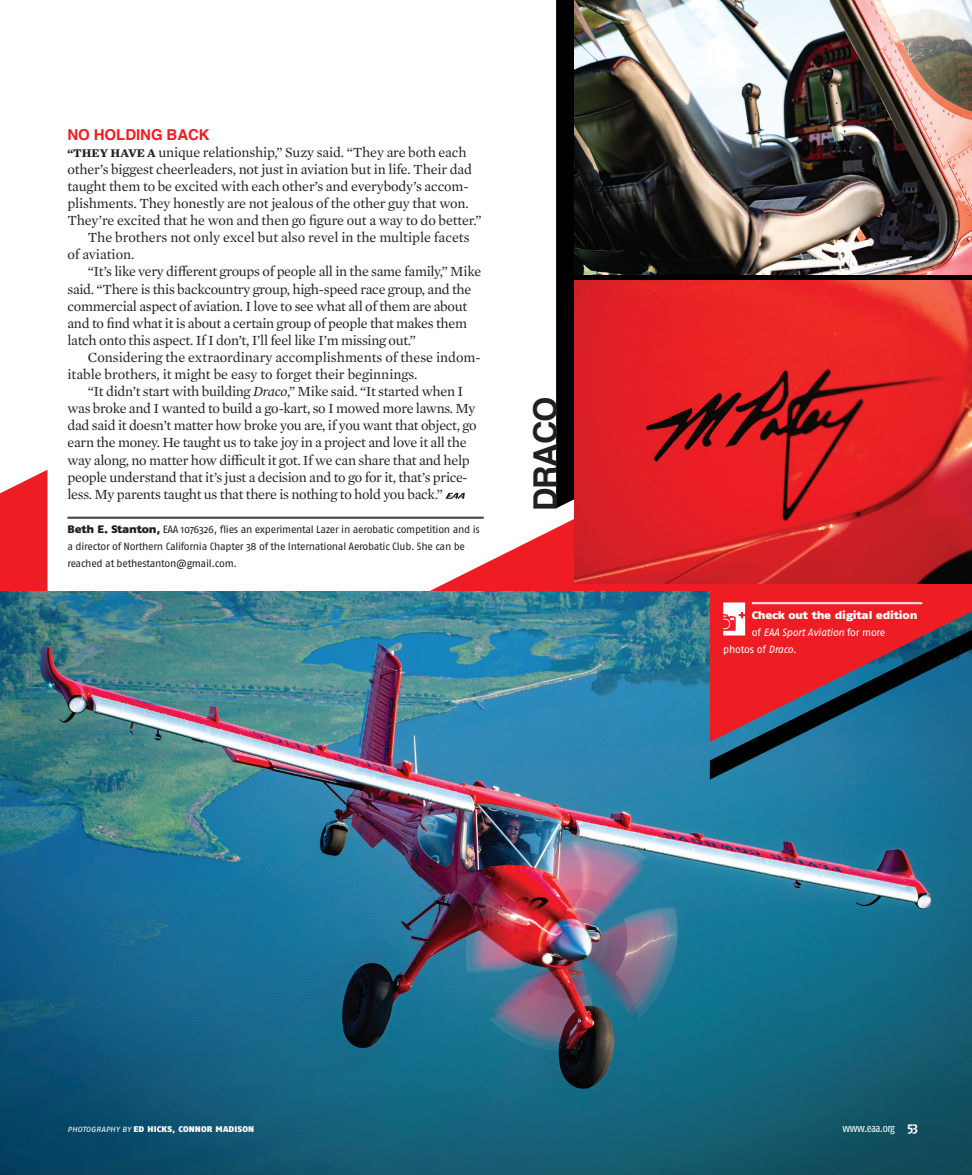
<style>
.page{position:relative;width:972px;height:1175px;background:#fff}
.page>*{position:absolute;margin:0;border:0;box-sizing:border-box;transform-origin:0 0}
.t1{font:700 32.4px "Helvetica";letter-spacing:-.04em;color:#231f20}
.t2{font:700 15px "Helvetica";letter-spacing:-.005em;color:#ee1d23}
.t3{font:14.25px "Mercury Text G1";letter-spacing:-.02em;color:#231f20}
.t4{font:14.25px "Mercury Text G1";color:#231f20}
.t5{font:condensed 11.25px "Fago OT";letter-spacing:-.045em;color:#fff}
.t6{font:900 10.8px "Fago OT Extd";letter-spacing:-.01em;color:#fff}
.t7{font:10.5px/17.1px "Fago OT";letter-spacing:-.03em;color:#231f20}
.t8{font:italic 10.5px/17.1px "Fago OT";letter-spacing:-.02em;color:#fff}
.t9{font:900 8.25px "Fago OT Extd";letter-spacing:.02em;color:#fff}
.s1{font-weight:700;font-size:12px}
.s2{font-style:italic}
.s3{font-family:"Fago OT Extd";font-weight:900;font-size:10.8px}
.s4{font-family:"Fago OT Extd";font-weight:900}
.s5{font-style:normal}
.s6{font-family:"Fago OT Extd Ita";font-weight:400;font-size:7.5px}
.s7{font-weight:700;font-size:13.5px}
</style>
<div class="page">
<svg style="left:0;top:469px;width:48px;height:122px;background:#ef363b"></svg>
<svg style="left:267px;top:492px;width:443px;height:99px"></svg>
<img style="left:0;top:591px;width:972px;height:583px">
<svg style="left:556px;top:0;width:416px;height:508px;background:#040404"></svg>
<div style="left:710px;top:584px;width:262px;height:18px;background:#ee1d23"></div>
<img style="left:574px;top:280px;width:398px;height:304px">
<img style="left:574px;top:0;width:398px;height:275px">
<hr style="left:68px;top:517px;width:416px;height:1px;background:#231f20">
<hr style="left:68px;top:518px;width:416px;height:1px;background:#231f20">
<svg style="left:445px;top:493px;width:20px;height:6px"></svg>
<svg style="left:710px;top:602px;width:262px;height:177px;background:#72475c"></svg>
<p class="t2" style="left:68px;top:122px;width:144px">NO HOLDING BACK</p>
<p class="t3" style="left:68px;top:142px;width:401px"><span class="s1">“THEY HAVE A</span> unique relationship,” Suzy said. “They are both each</p>
<p class="t3" style="left:67px;top:159px;width:406px">other’s biggest cheerleaders, not just in aviation but in life. Their dad</p>
<p class="t3" style="left:67px;top:176px;width:403px">taught them to be excited with each other’s and everybody’s accom-</p>
<p class="t3" style="left:67px;top:193px;width:403px">plishments. They honestly are not jealous of the other guy that won.</p>
<p class="t3" style="left:67px;top:210px;width:416px">They’re excited that he won and then go figure out a way to do better.”</p>
<p class="t4" style="left:88px;top:227px;width:383px">The brothers not only excel but also revel in the multiple facets</p>
<p class="t4" style="left:67px;top:244px;width:69px">of aviation.</p>
<p class="t3" style="left:88px;top:261px;width:395px">“It’s like very different groups of people all in the same family,” Mike</p>
<p class="t3" style="left:67px;top:278px;width:405px">said. “There is this backcountry group, high-speed race group, and the</p>
<p class="t3" style="left:67px;top:296px;width:401px">commercial aspect of aviation. I love to see what all of them are about</p>
<p class="t3" style="left:67px;top:313px;width:401px">and to find what it is about a certain group of people that makes them</p>
<p class="t3" style="left:67px;top:330px;width:350px">latch onto this aspect. If I don’t, I’ll feel like I’m missing out.”</p>
<p class="t4" style="left:88px;top:347px;width:394px">Considering the extraordinary accomplishments of these indom-</p>
<p class="t4" style="left:67px;top:364px;width:352px">itable brothers, it might be easy to forget their beginnings.</p>
<p class="t3" style="left:88px;top:381px;width:377px">“It didn’t start with building <span class="s2">Draco</span>,” Mike said. “It started when I</p>
<p class="t3" style="left:67px;top:398px;width:410px">was broke and I wanted to build a go-kart, so I mowed more lawns. My</p>
<p class="t3" style="left:67px;top:415px;width:411px">dad said it doesn’t matter how broke you are, if you want that object, go</p>
<p class="t3" style="left:67px;top:432px;width:401px">earn the money. He taught us to take joy in a project and love it all the</p>
<p class="t3" style="left:67px;top:449px;width:404px">way along, no matter how difficult it got. If we can share that and help</p>
<p class="t3" style="left:67px;top:467px;width:402px">people understand that it’s just a decision and to go for it, that’s price-</p>
<p class="t3" style="left:67px;top:484px;width:377px">less. My parents taught us that there is nothing to hold you back.”</p>
<p class="t7" style="left:67px;top:521px;width:414px"><span class="s3">Beth E. Stanton</span><span class="s4">,</span> EAA 1076326, flies an experimental Lazer in aerobatic competition and is a director of Northern California Chapter 38 of the International Aerobatic Club. She can be reached at bethestanton@gmail.com.</p>
<h1 class="t1" style="left:519px;top:511px;width:115px;rotate:-90deg">DRACO</h1>
<p class="t6" style="left:752px;top:608px;width:167px">Check out the digital edition</p>
<p class="t8" style="left:723px;top:623px;width:164px;text-indent:29px"><span class="s5">of</span> EAA Sport Aviation <span class="s5">for more photos of</span> Draco<span class="s5">.</span></p>
<p class="t9" style="left:68px;top:1123px;width:188px"><span class="s6">PHOTOGRAPHY BY</span> ED HICKS, CONNOR MADISON</p>
<p class="t5" style="left:843px;top:1121px;width:77px">www.eaa.org <span class="s7">53</span></p>
</div>
